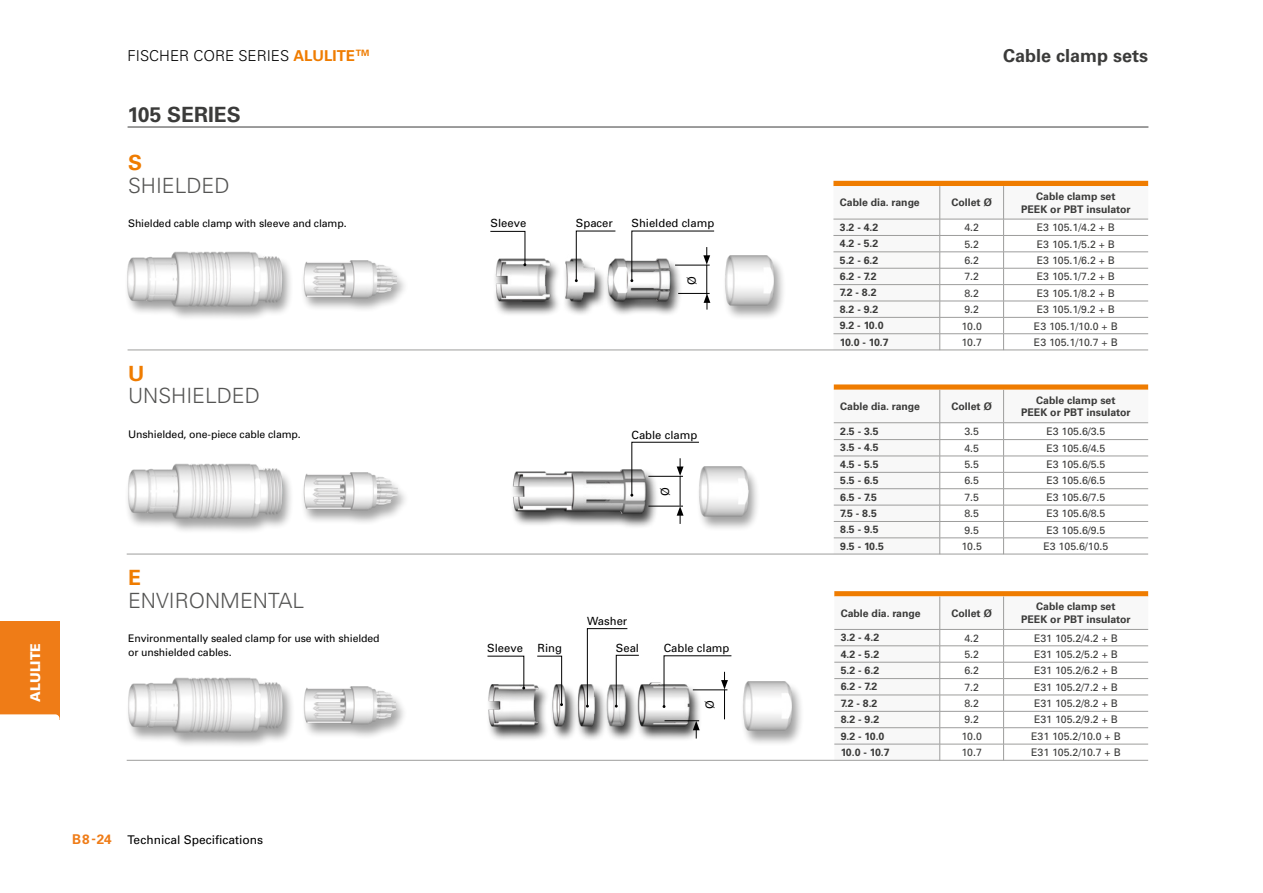
<style>
.page{position:relative;width:1263px;height:893px;background:#fff}
.page>*{position:absolute;margin:0;border:0;box-sizing:border-box;transform-origin:0 0}
.t1{font:300 21px "Univers";color:#545453}
.t2{font:700 21px "Univers LT Std";color:#3b3b3a}
.t3{font:700 21px "Univers LT Std";color:#ef7c00}
.t4{font:700 18px "Univers LT Std";color:#3b3b3a}
.t5{font:300 15px "Univers";color:#000}
.t6{font:900 13.5px "Univers";color:#fff;scale:.95 1}
.t7{font:12px "Univers";color:#000}
.t8{font:11.25px "Univers";color:#000}
.t9{font:10.5px "Univers";color:#3b3b3a}
.t10{font:700 10.5px/12.6px "Univers LT Std";color:#3b3b3a;text-align:center}
.t11{font:10.5px/13.5px "Univers";letter-spacing:-.01em;color:#000}
.s1{font-family:"Univers LT Std";font-weight:700;color:#ef7c00}
.s2{font-family:"Univers LT Std";font-weight:700;font-size:13.5px;color:#ef7c17}
</style>
<div class="page">
<div style="left:0;top:621px;width:60px;height:99px;background:#ef7c17"></div>
<svg style="left:0;top:714px;width:60px;height:6px"></svg>
<hr style="left:128px;top:127px;width:1020px;height:1px;background:#3b3b3a">
<svg style="left:833px;top:181px;width:315px;height:169px"></svg>
<svg style="left:834px;top:591px;width:314px;height:169px"></svg>
<svg style="left:834px;top:384px;width:314px;height:170px"></svg>
<img style="left:495px;top:258px;width:194px;height:56px">
<div style="left:722px;top:255px;width:64px;height:66px;background:#000;opacity:.75"></div>
<img style="left:722px;top:255px;width:64px;height:54px">
<div style="left:124px;top:251px;width:286px;height:71px;background:#000;opacity:.75"></div>
<img style="left:124px;top:251px;width:273px;height:57px">
<svg style="left:490px;top:231px;width:36px;height:35px"></svg>
<hr style="left:678px;top:293px;width:32px;height:1px;background:#000">
<svg style="left:630px;top:230px;width:85px;height:52px"></svg>
<svg style="left:703px;top:294px;width:7px;height:16px"></svg>
<hr style="left:706px;top:265px;width:1px;height:30px;background:#000">
<svg style="left:575px;top:230px;width:41px;height:52px"></svg>
<img style="left:512px;top:469px;width:147px;height:58px">
<div style="left:696px;top:466px;width:65px;height:66px;background:#000;opacity:.75"></div>
<img style="left:696px;top:466px;width:65px;height:54px">
<div style="left:124px;top:464px;width:287px;height:70px;background:#000;opacity:.75"></div>
<img style="left:124px;top:463px;width:287px;height:57px">
<hr style="left:648px;top:506px;width:35px;height:1px;background:#000">
<svg style="left:630px;top:441px;width:70px;height:56px"></svg>
<svg style="left:677px;top:506px;width:6px;height:18px"></svg>
<hr style="left:680px;top:476px;width:1px;height:30px;background:#000">
<div style="left:486px;top:682px;width:216px;height:60px;background:#000;opacity:.75"></div>
<img style="left:487px;top:682px;width:204px;height:60px">
<div style="left:740px;top:681px;width:64px;height:66px;background:#000;opacity:.75"></div>
<img style="left:740px;top:681px;width:64px;height:53px">
<svg style="left:487px;top:655px;width:38px;height:34px"></svg>
<hr style="left:664px;top:720px;width:35px;height:1px;background:#000">
<svg style="left:663px;top:655px;width:69px;height:53px"></svg>
<svg style="left:693px;top:721px;width:7px;height:17px"></svg>
<hr style="left:724px;top:689px;width:1px;height:30px;background:#000">
<svg style="left:586px;top:628px;width:53px;height:80px"></svg>
<svg style="left:536px;top:655px;width:27px;height:51px"></svg>
<div style="left:125px;top:678px;width:283px;height:70px;background:#000;opacity:.75"></div>
<img style="left:125px;top:677px;width:270px;height:57px">
<hr style="left:128px;top:350px;width:1020px;height:1px;background:#9d9d9c">
<hr style="left:127px;top:554px;width:1021px;height:1px;background:#9d9d9c">
<hr style="left:127px;top:760px;width:1021px;height:1px;background:#9d9d9c">
<h3 class="t5" style="left:128px;top:47px;width:243px">FISCHER CORE SERIES <span class="s1">ALULITE</span><sup>TM</sup></h3>
<h1 class="t2" style="left:128px;top:102px;width:115px">105 SERIES</h1>
<h1 class="t3" style="left:128px;top:150px;width:16px">S</h1>
<h1 class="t1" style="left:128px;top:172px;width:103px">SHIELDED</h1>
<p class="t11" style="left:128px;top:217px;width:220px">Shielded cable clamp with sleeve and clamp.</p>
<p class="t6" style="left:27px;top:702px;width:63px;rotate:-90deg">ALULITE</p>
<h1 class="t3" style="left:128px;top:361px;width:18px">U</h1>
<h1 class="t1" style="left:128px;top:383px;width:133px">UNSHIELDED</h1>
<p class="t11" style="left:128px;top:428px;width:174px">Unshielded, one-piece cable clamp.</p>
<h1 class="t3" style="left:128px;top:565px;width:14px">E</h1>
<h1 class="t1" style="left:128px;top:587px;width:178px">ENVIRONMENTAL</h1>
<p class="t11" style="left:128px;top:632px;width:253px">Environmentally sealed clamp for use with shielded or unshielded cables.</p>
<p class="t7" style="left:72px;top:832px;width:192px"><span class="s2">B8-24</span> Technical Specifications</p>
<p class="t8" style="left:491px;top:217px;width:37px">Sleeve</p>
<p class="t8" style="left:631px;top:217px;width:84px">Shielded clamp</p>
<p class="t8" style="left:576px;top:217px;width:39px">Spacer</p>
<p class="t8" style="left:685px;top:285px;width:10px;rotate:-90deg">Ø</p>
<p class="t8" style="left:631px;top:428px;width:67px">Cable clamp</p>
<p class="t8" style="left:659px;top:496px;width:10px;rotate:-90deg">Ø</p>
<p class="t8" style="left:587px;top:614px;width:42px">Washer</p>
<p class="t8" style="left:616px;top:641px;width:25px">Seal</p>
<p class="t8" style="left:487px;top:642px;width:37px">Sleeve</p>
<p class="t8" style="left:664px;top:642px;width:67px">Cable clamp</p>
<p class="t8" style="left:537px;top:642px;width:26px">Ring</p>
<p class="t8" style="left:703px;top:709px;width:10px;rotate:-90deg">Ø</p>
<h2 class="t4" style="left:1003px;top:45px;width:147px">Cable clamp sets</h2>
<p class="t10" style="left:840px;top:196px;width:81px">Cable dia. range</p>
<p class="t10" style="left:951px;top:196px;width:42px">Collet Ø</p>
<p class="t10" style="left:1021px;top:190px;width:111px">Cable clamp set<br>PEEK or PBT insulator</p>
<p class="t10" style="left:840px;top:221px;width:40px">3.2 - 4.2</p>
<p class="t9" style="left:964px;top:221px;width:16px">4.2</p>
<p class="t9" style="left:1037px;top:221px;width:79px">E3 105.1/4.2 + B</p>
<p class="t10" style="left:840px;top:237px;width:40px">4.2 - 5.2</p>
<p class="t9" style="left:964px;top:238px;width:16px">5.2</p>
<p class="t9" style="left:1037px;top:238px;width:79px">E3 105.1/5.2 + B</p>
<p class="t10" style="left:840px;top:254px;width:40px">5.2 - 6.2</p>
<p class="t9" style="left:964px;top:254px;width:16px">6.2</p>
<p class="t9" style="left:1037px;top:254px;width:79px">E3 105.1/6.2 + B</p>
<p class="t10" style="left:840px;top:270px;width:38px">6.2 - 7.2</p>
<p class="t9" style="left:964px;top:270px;width:16px">7.2</p>
<p class="t9" style="left:1037px;top:270px;width:79px">E3 105.1/7.2 + B</p>
<p class="t10" style="left:840px;top:287px;width:38px">7.2 - 8.2</p>
<p class="t9" style="left:964px;top:287px;width:16px">8.2</p>
<p class="t9" style="left:1037px;top:287px;width:79px">E3 105.1/8.2 + B</p>
<p class="t10" style="left:840px;top:303px;width:40px">8.2 - 9.2</p>
<p class="t9" style="left:964px;top:303px;width:16px">9.2</p>
<p class="t9" style="left:1037px;top:303px;width:79px">E3 105.1/9.2 + B</p>
<p class="t10" style="left:840px;top:319px;width:45px">9.2 - 10.0</p>
<p class="t9" style="left:961px;top:320px;width:22px">10.0</p>
<p class="t9" style="left:1034px;top:320px;width:85px">E3 105.1/10.0 + B</p>
<p class="t10" style="left:840px;top:336px;width:50px">10.0 - 10.7</p>
<p class="t9" style="left:961px;top:336px;width:22px">10.7</p>
<p class="t9" style="left:1034px;top:336px;width:85px">E3 105.1/10.7 + B</p>
<p class="t10" style="left:840px;top:400px;width:81px">Cable dia. range</p>
<p class="t10" style="left:951px;top:400px;width:42px">Collet Ø</p>
<p class="t10" style="left:1021px;top:394px;width:111px">Cable clamp set<br>PEEK or PBT insulator</p>
<p class="t10" style="left:840px;top:425px;width:40px">2.5 - 3.5</p>
<p class="t9" style="left:964px;top:425px;width:16px">3.5</p>
<p class="t9" style="left:1046px;top:425px;width:60px">E3 105.6/3.5</p>
<p class="t10" style="left:840px;top:441px;width:40px">3.5 - 4.5</p>
<p class="t9" style="left:964px;top:442px;width:16px">4.5</p>
<p class="t9" style="left:1046px;top:442px;width:60px">E3 105.6/4.5</p>
<p class="t10" style="left:840px;top:458px;width:40px">4.5 - 5.5</p>
<p class="t9" style="left:964px;top:458px;width:16px">5.5</p>
<p class="t9" style="left:1046px;top:458px;width:60px">E3 105.6/5.5</p>
<p class="t10" style="left:840px;top:474px;width:40px">5.5 - 6.5</p>
<p class="t9" style="left:964px;top:475px;width:16px">6.5</p>
<p class="t9" style="left:1046px;top:475px;width:60px">E3 105.6/6.5</p>
<p class="t10" style="left:840px;top:491px;width:38px">6.5 - 7.5</p>
<p class="t9" style="left:964px;top:491px;width:16px">7.5</p>
<p class="t9" style="left:1046px;top:491px;width:60px">E3 105.6/7.5</p>
<p class="t10" style="left:840px;top:507px;width:38px">7.5 - 8.5</p>
<p class="t9" style="left:964px;top:507px;width:16px">8.5</p>
<p class="t9" style="left:1046px;top:507px;width:60px">E3 105.6/8.5</p>
<p class="t10" style="left:840px;top:523px;width:40px">8.5 - 9.5</p>
<p class="t9" style="left:964px;top:524px;width:16px">9.5</p>
<p class="t9" style="left:1046px;top:524px;width:60px">E3 105.6/9.5</p>
<p class="t10" style="left:840px;top:540px;width:45px">9.5 - 10.5</p>
<p class="t9" style="left:961px;top:540px;width:22px">10.5</p>
<p class="t9" style="left:1043px;top:540px;width:66px">E3 105.6/10.5</p>
<p class="t10" style="left:841px;top:607px;width:81px">Cable dia. range</p>
<p class="t10" style="left:951px;top:607px;width:42px">Collet Ø</p>
<p class="t10" style="left:1021px;top:600px;width:111px">Cable clamp set<br>PEEK or PBT insulator</p>
<p class="t10" style="left:841px;top:631px;width:40px">3.2 - 4.2</p>
<p class="t9" style="left:964px;top:632px;width:16px">4.2</p>
<p class="t9" style="left:1034px;top:632px;width:85px">E31 105.2/4.2 + B</p>
<p class="t10" style="left:841px;top:648px;width:40px">4.2 - 5.2</p>
<p class="t9" style="left:964px;top:648px;width:16px">5.2</p>
<p class="t9" style="left:1034px;top:648px;width:85px">E31 105.2/5.2 + B</p>
<p class="t10" style="left:841px;top:664px;width:40px">5.2 - 6.2</p>
<p class="t9" style="left:964px;top:664px;width:16px">6.2</p>
<p class="t9" style="left:1034px;top:664px;width:85px">E31 105.2/6.2 + B</p>
<p class="t10" style="left:841px;top:680px;width:38px">6.2 - 7.2</p>
<p class="t9" style="left:964px;top:681px;width:16px">7.2</p>
<p class="t9" style="left:1034px;top:681px;width:85px">E31 105.2/7.2 + B</p>
<p class="t10" style="left:841px;top:697px;width:38px">7.2 - 8.2</p>
<p class="t9" style="left:964px;top:697px;width:16px">8.2</p>
<p class="t9" style="left:1034px;top:697px;width:85px">E31 105.2/8.2 + B</p>
<p class="t10" style="left:841px;top:713px;width:40px">8.2 - 9.2</p>
<p class="t9" style="left:964px;top:714px;width:16px">9.2</p>
<p class="t9" style="left:1034px;top:714px;width:85px">E31 105.2/9.2 + B</p>
<p class="t10" style="left:841px;top:730px;width:45px">9.2 - 10.0</p>
<p class="t9" style="left:961px;top:730px;width:22px">10.0</p>
<p class="t9" style="left:1031px;top:730px;width:91px">E31 105.2/10.0 + B</p>
<p class="t10" style="left:841px;top:746px;width:50px">10.0 - 10.7</p>
<p class="t9" style="left:961px;top:746px;width:22px">10.7</p>
<p class="t9" style="left:1031px;top:746px;width:91px">E31 105.2/10.7 + B</p>
</div>
